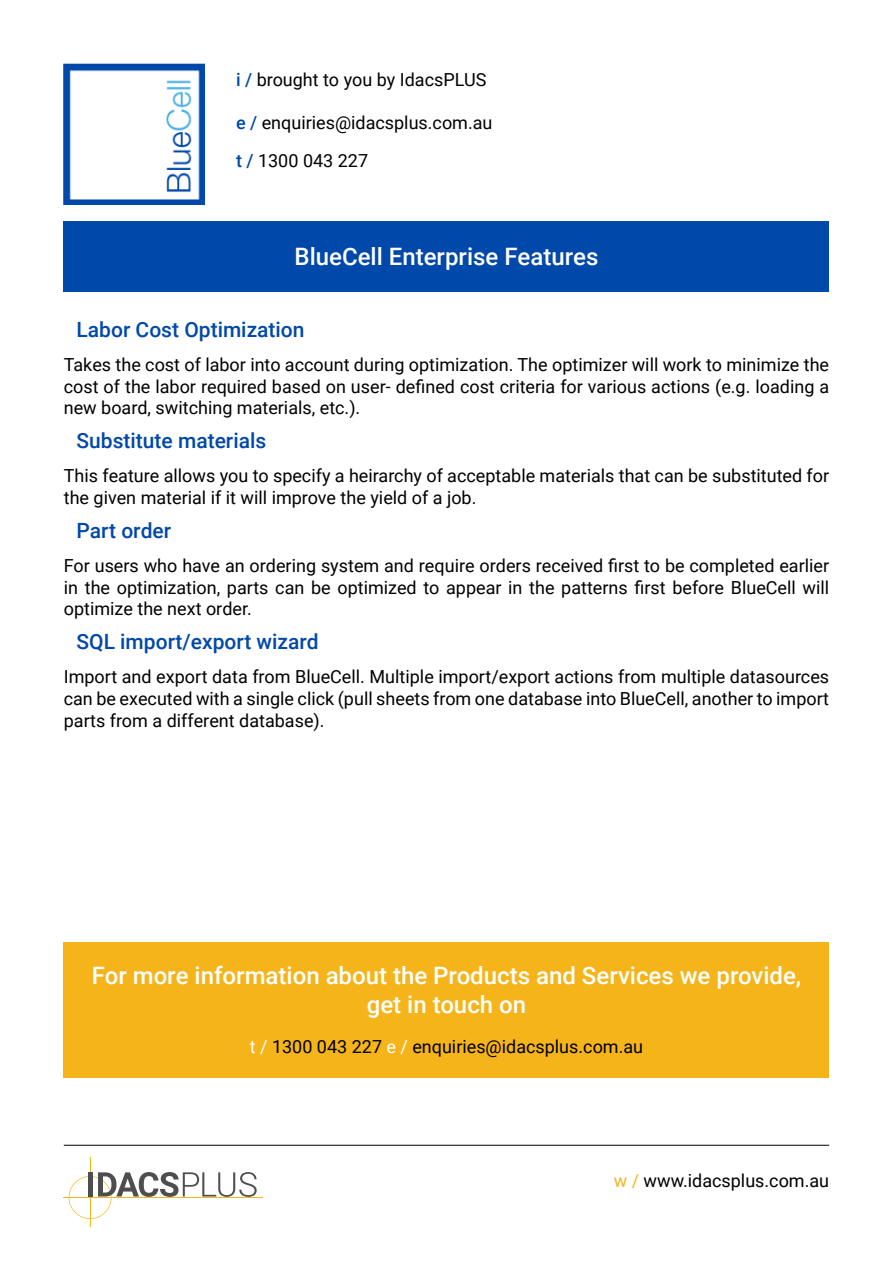
<style>
.page{position:relative;width:893px;height:1263px;background:#fff}
.page>*{position:absolute;margin:0;border:0;box-sizing:border-box;transform-origin:0 0}
.t1{font:500 24px/28.8px "Roboto";color:#fff;text-align:center}
.t2{font:500 21px "Roboto";color:#0048a9}
.t3{font:18px/21.6px "Roboto";color:#000;text-align:justify}
.s1{font-weight:500;color:#0048a9}
.s2{color:#fff}
.s3{color:#f5b41a}
</style>
<div class="page">
<hr style="left:64px;top:1197px;width:199px;height:1px;background:#f5b41a">
<hr style="left:90px;top:1157px;width:1px;height:69px;background:#f5b41a">
<svg style="left:69px;top:1172px;width:188px;height:47px"></svg>
<div style="left:64px;top:221px;width:765px;height:71px;background:#0048a9"></div>
<hr style="left:64px;top:1145px;width:765px;height:1px;background:#000">
<img style="left:64px;top:64px;width:140px;height:140px">
<div style="left:64px;top:942px;width:765px;height:136px;background:#f5b41a"></div>
<p class="t3" style="left:236px;top:68px;width:252px"><span class="s1">i /</span> brought to you by IdacsPLUS</p>
<p class="t3" style="left:236px;top:102px;width:258px;line-height:38.5px"><span class="s1">e /</span> enquiries@idacsplus.com.au <span class="s1">t /</span> 1300 043 227</p>
<h1 class="t1" style="left:295px;top:241px;width:305px">BlueCell Enterprise Features</h1>
<p class="t2" style="left:77px;top:315px;width:230px">Labor Cost Optimization</p>
<p class="t3" style="left:64px;top:353px;width:767px">Takes the cost of labor into account during optimization. The optimizer will work to minimize the cost of the labor required based on user- defined cost criteria for various actions (e.g. loading a new board, switching materials, etc.).</p>
<p class="t2" style="left:77px;top:426px;width:191px">Substitute materials</p>
<p class="t3" style="left:64px;top:465px;width:767px">This feature allows you to specify a heirarchy of acceptable materials that can be substituted for the given material if it will improve the yield of a job.</p>
<p class="t2" style="left:77px;top:516px;width:96px">Part order</p>
<p class="t3" style="left:64px;top:554px;width:767px">For users who have an ordering system and require orders received first to be completed earlier in the optimization, parts can be optimized to appear in the patterns first before BlueCell will optimize the next order.</p>
<p class="t2" style="left:77px;top:627px;width:244px">SQL import/export wizard</p>
<p class="t3" style="left:64px;top:665px;width:767px">Import and export data from BlueCell. Multiple import/export actions from multiple datasources can be executed with a single click (pull sheets from one database into BlueCell, another to import parts from a different database).</p>
<h1 class="t1" style="left:92px;top:960px;width:711px">For more information about the Products and Services we provide, get in touch on</h1>
<p class="t3" style="left:250px;top:1035px;width:395px"><span class="s2">t /</span> 1300 043 227 <span class="s2">e /</span> enquiries@idacsplus.com.au</p>
<p class="t3" style="left:614px;top:1169px;width:217px"><span class="s3">w /</span> www.idacsplus.com.au</p>
</div>
